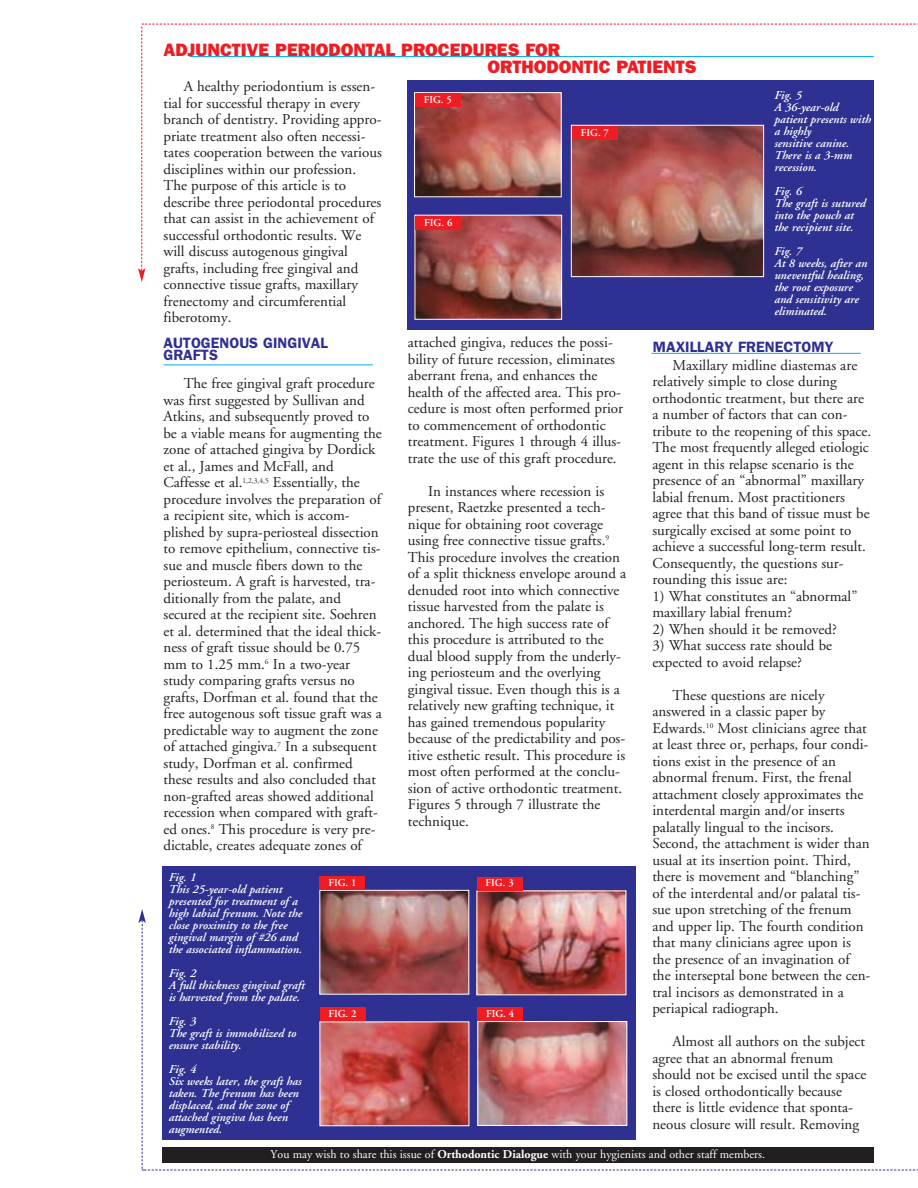
<style>
.page{position:relative;width:918px;height:1188px;background:#fff}
.page>*{position:absolute;margin:0;border:0;box-sizing:border-box;transform-origin:0 0}
.t1{font:800 18px/16.5px "Franklin Gothic";color:#ee1d23}
.t2{font:15px/16.5px "Adobe Garamond";color:#231f20}
.t3{font:600 15px/12px "Franklin Gothic";color:#2e3092}
.t4{font:italic 600 12px/12px "Adobe Garamond";color:#fff}
.t5{font:12px "Adobe Garamond";color:#fff}
.t6{font:600 10.5px "Adobe Garamond";color:#fff}
.s1{font-weight:700}
</style>
<div class="page">
<div style="left:162px;top:867px;width:474px;height:273px;background:#2e3092"></div>
<svg style="left:138px;top:24px;width:780px;height:258px"></svg>
<svg style="left:138px;top:909px;width:780px;height:262px"></svg>
<div style="left:162px;top:1147px;width:712px;height:16px;background:#231f20"></div>
<hr style="left:652px;top:353px;width:209px;height:1px;background:#00aeef">
<img style="left:321px;top:892px;width:146px;height:101px">
<div style="left:319px;top:890px;width:150px;height:105px;border:1px solid #fff"></div>
<img style="left:322px;top:1023px;width:145px;height:101px">
<div style="left:320px;top:1021px;width:149px;height:105px;border:1px solid #fff"></div>
<img style="left:479px;top:893px;width:145px;height:100px">
<img style="left:479px;top:1023px;width:146px;height:101px">
<div style="left:477px;top:1021px;width:150px;height:105px;border:1px solid #fff"></div>
<div style="left:320px;top:876px;width:45px;height:14px;background:#ee1d23"></div>
<div style="left:320px;top:1007px;width:45px;height:14px;background:#ee1d23"></div>
<div style="left:477px;top:877px;width:45px;height:13px;background:#ee1d23"></div>
<div style="left:477px;top:1007px;width:46px;height:14px;background:#ee1d23"></div>
<div style="left:407px;top:80px;width:467px;height:250px;background:#2e3092"></div>
<img style="left:416px;top:94px;width:144px;height:101px">
<div style="left:414px;top:92px;width:148px;height:105px;border:1px solid #fff"></div>
<img style="left:573px;top:127px;width:189px;height:148px">
<div style="left:571px;top:125px;width:193px;height:152px;border:1px solid #fff"></div>
<img style="left:417px;top:217px;width:143px;height:101px">
<div style="left:415px;top:215px;width:147px;height:105px;border:1px solid #fff"></div>
<div style="left:415px;top:93px;width:45px;height:14px;background:#ee1d23"></div>
<div style="left:572px;top:126px;width:46px;height:14px;background:#ee1d23"></div>
<div style="left:416px;top:216px;width:45px;height:14px;background:#ee1d23"></div>
<hr style="left:164px;top:364px;width:209px;height:1px;background:#00aeef">
<p class="t1" style="left:488px;top:43px;width:211px;text-indent:-324px">ADJUNCTIVE PERIODONTAL PROCEDURES FOR<br>ORTHODONTIC PATIENTS</p>
<p class="t2" style="left:164px;top:80px;width:220px;text-indent:20px">A healthy periodontium is essen&shy;tial for successful therapy in every branch of dentistry. Providing appro&shy;priate treatment also often necessi&shy;tates cooperation between the various disciplines within our profession.<br>The purpose of this article is to describe three periodontal procedures that can assist in the achievement of successful orthodontic results. We will discuss autogenous gingival grafts, including free gingival and connective tissue grafts, maxillary frenectomy and circumferential fiberotomy.</p>
<p class="t6" style="left:424px;top:95px;width:30px">FIG. 5</p>
<p class="t6" style="left:424px;top:218px;width:30px">FIG. 6</p>
<p class="t6" style="left:581px;top:128px;width:30px">FIG. 7</p>
<p class="t4" style="left:774px;top:91px;width:98px">Fig. 5<br>A 36-year-old patient presents with a highly<br>sensitive canine.<br>There is a 3-mm recession.</p>
<p class="t4" style="left:774px;top:187px;width:93px">Fig. 6<br>The graft is sutured into the pouch at the recipient site.</p>
<p class="t4" style="left:774px;top:247px;width:95px">Fig. 7<br>At 8 weeks, after an uneventful healing, the root exposure and sensitivity are eliminated.</p>
<p class="t2" style="left:408px;top:336px;width:217px">attached gingiva, reduces the possi&shy;bility of future recession, eliminates aberrant frena, and enhances the health of the affected area. This pro&shy;cedure is most often performed prior to commencement of orthodontic treatment. Figures 1 through 4 illus&shy;trate the use of this graft procedure.</p>
<p class="t2" style="left:408px;top:484px;width:220px;text-indent:20px">In instances where recession is present, Raetzke presented a tech&shy;nique for obtaining root coverage using free connective tissue grafts.<sup>9<br></sup>This procedure involves the creation of a split thickness envelope around a denuded root into which connective tissue harvested from the palate is anchored. The high success rate of this procedure is attributed to the dual blood supply from the underly&shy;ing periosteum and the overlying gingival tissue. Even though this is a relatively new grafting technique, it has gained tremendous popularity because of the predictability and pos&shy;itive esthetic result. This procedure is most often performed at the conclu&shy;sion of active orthodontic treatment.<br>Figures 5 through 7 illustrate the technique.</p>
<p class="t3" style="left:164px;top:338px;width:166px">AUTOGENOUS GINGIVAL<br>GRAFTS</p>
<p class="t3" style="left:653px;top:342px;width:182px">MAXILLARY FRENECTOMY</p>
<p class="t2" style="left:652px;top:358px;width:220px;text-indent:20px">Maxillary midline diastemas are relatively simple to close during orthodontic treatment, but there are a number of factors that can con&shy;tribute to the reopening of this space.<br>The most frequently alleged etiologic agent in this relapse scenario is the presence of an “abnormal” maxillary labial frenum. Most practitioners agree that this band of tissue must be surgically excised at some point to achieve a successful long-term result.<br>Consequently, the questions sur&shy;rounding this issue are:</p>
<p class="t2" style="left:652px;top:589px;width:207px">1) What constitutes an “abnormal” maxillary labial frenum?</p>
<p class="t2" style="left:652px;top:622px;width:186px">2) When should it be removed?</p>
<p class="t2" style="left:652px;top:639px;width:181px">3) What success rate should be expected to avoid relapse?</p>
<p class="t2" style="left:652px;top:688px;width:220px;text-indent:20px">These questions are nicely answered in a classic paper by Edwards.<sup>10</sup> Most clinicians agree that at least three or, perhaps, four condi&shy;tions exist in the presence of an abnormal frenum. First, the frenal attachment closely approximates the interdental margin and/or inserts palatally lingual to the incisors.<br>Second, the attachment is wider than usual at its insertion point. Third, there is movement and “blanching” of the interdental and/or palatal tis&shy;sue upon stretching of the frenum and upper lip. The fourth condition that many clinicians agree upon is the presence of an invagination of the interseptal bone between the cen&shy;tral incisors as demonstrated in a periapical radiograph.</p>
<p class="t2" style="left:652px;top:1035px;width:215px;text-indent:20px">Almost all authors on the subject agree that an abnormal frenum should not be excised until the space is closed orthodontically because there is little evidence that sponta&shy;neous closure will result. Removing</p>
<p class="t5" style="left:271px;top:1149px;width:496px">You may wish to share this issue of <span class="s1">Orthodontic Dialogue</span> with your hygienists and other staff members.</p>
<p class="t2" style="left:163px;top:377px;width:220px;text-indent:20px">The free gingival graft procedure was first suggested by Sullivan and Atkins, and subsequently proved to be a viable means for augmenting the zone of attached gingiva by Dordick et al., James and McFall, and Caffesse et al.<sup>1,2,3,4,5</sup> Essentially, the procedure involves the preparation of a recipient site, which is accom&shy;plished by supra-periosteal dissection to remove epithelium, connective tis&shy;sue and muscle fibers down to the periosteum. A graft is harvested, tra&shy;ditionally from the palate, and secured at the recipient site. Soehren et al. determined that the ideal thick&shy;ness of graft tissue should be 0.75 mm to 1.25 mm.<sup>6</sup> In a two-year study comparing grafts versus no grafts, Dorfman et al. found that the free autogenous soft tissue graft was a predictable way to augment the zone of attached gingiva.<sup>7</sup> In a subsequent study, Dorfman et al. confirmed these results and also concluded that non-grafted areas showed additional recession when compared with graft&shy;ed ones.<sup>8</sup> This procedure is very pre&shy;dictable, creates adequate zones of</p>
<p class="t4" style="left:169px;top:872px;width:135px">Fig. 1<br>This 25-year-old patient presented for treatment of a high labial frenum. Note the close proximity to the free gingival margin of #26 and the associated inflammation.</p>
<p class="t4" style="left:169px;top:968px;width:138px">Fig. 2<br>A full thickness gingival graft is harvested from the palate.</p>
<p class="t4" style="left:169px;top:1016px;width:129px">Fig. 3<br>The graft is immobilized to ensure stability.</p>
<p class="t4" style="left:169px;top:1064px;width:134px">Fig. 4<br>Six weeks later, the graft has taken. The frenum has been displaced, and the zone of attached gingiva has been augmented.</p>
<p class="t6" style="left:328px;top:878px;width:30px">FIG. 1</p>
<p class="t6" style="left:486px;top:879px;width:30px">FIG. 3</p>
<p class="t6" style="left:486px;top:1009px;width:30px">FIG. 4</p>
<p class="t6" style="left:329px;top:1010px;width:30px">FIG. 2</p>
</div>
